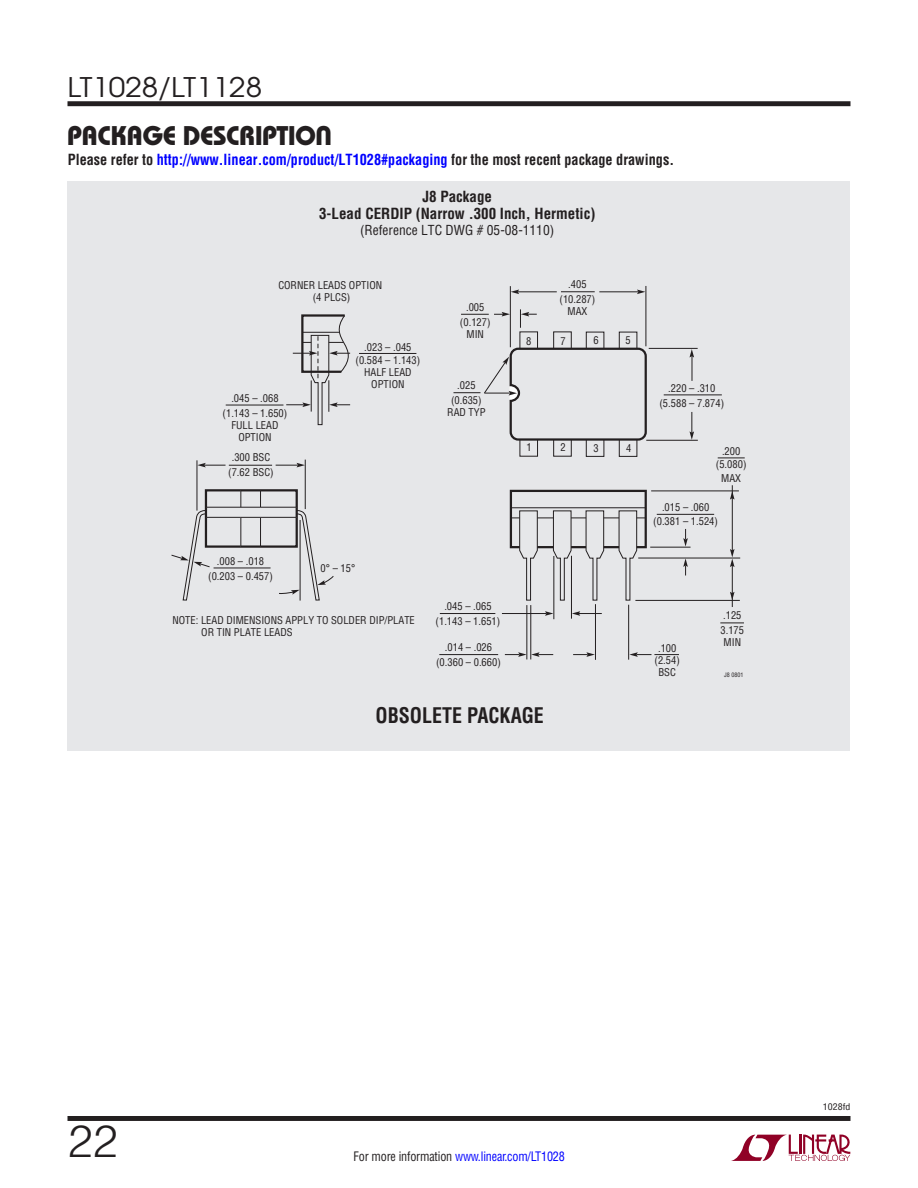
<style>
.page{position:relative;width:918px;height:1188px;background:#fff}
.page>*{position:absolute;margin:0;border:0;box-sizing:border-box;transform-origin:0 0}
.t1{font:300 45px "Helvetica";color:#231f20}
.t2{font:27px "Linear Bauhaus";letter-spacing:-.02em;color:#231f20}
.t3{font:27px "Avant Garde";color:#231f20;scale:1.1 1}
.t4{font:700 21px "Linear Helv Cond";color:#231f20;scale:.95 1}
.t5{font:700 15px "Linear Helv Cond";color:#00f;scale:.95 1}
.t6{font:700 15px/16.5px "Linear Helv Cond";color:#231f20;text-align:center}
.t7{font:13.5px "Linear Helv Cond";color:#231f20}
.t8{font:12.75px "Linear Helv Cond";letter-spacing:-.01em;color:#00f;scale:.95 1}
.t9{font:10.5px/15px "Linear Helv Cond";color:#231f20;text-align:center}
.t10{font:9px "Linear Helv Cond";color:#231f20;scale:1.1 1}
.t11{font:6px "Linear Helv Cond";color:#231f20}
.s1{color:#231f20}
</style>
<div class="page">
<svg style="left:731px;top:1135px;width:119px;height:26px"></svg>
<div style="left:68px;top:101px;width:782px;height:5px;background:#231f20"></div>
<div style="left:68px;top:1116px;width:782px;height:5px;background:#231f20"></div>
<div style="left:68px;top:181px;width:782px;height:570px;background:#e6e7e9"></div>
<div style="left:510px;top:490px;width:137px;height:58px;border:2px solid #231f20"></div>
<hr style="left:511px;top:507px;width:135px;height:1px;background:#231f20">
<hr style="left:511px;top:518px;width:135px;height:1px;background:#231f20">
<hr style="left:651px;top:491px;width:88px;height:1px;background:#231f20">
<hr style="left:638px;top:558px;width:102px;height:1px;background:#231f20">
<hr style="left:635px;top:600px;width:105px;height:1px;background:#231f20">
<hr style="left:732px;top:485px;width:1px;height:67px;background:#231f20">
<svg style="left:720px;top:623px;width:24px;height:1px"></svg>
<hr style="left:527px;top:605px;width:1px;height:54px;background:#231f20">
<hr style="left:531px;top:605px;width:1px;height:54px;background:#231f20">
<hr style="left:554px;top:556px;width:1px;height:63px;background:#231f20">
<hr style="left:571px;top:556px;width:1px;height:63px;background:#231f20">
<hr style="left:439px;top:654px;width:59px;height:1px;background:#231f20">
<svg style="left:718px;top:458px;width:27px;height:1px"></svg>
<hr style="left:657px;top:514px;width:57px;height:1px;background:#231f20">
<hr style="left:595px;top:604px;width:1px;height:56px;background:#231f20">
<hr style="left:628px;top:605px;width:1px;height:55px;background:#231f20">
<hr style="left:650px;top:547px;width:41px;height:1px;background:#231f20">
<hr style="left:732px;top:565px;width:1px;height:42px;background:#231f20">
<svg style="left:553px;top:510px;width:19px;height:91px"></svg>
<svg style="left:519px;top:510px;width:19px;height:91px"></svg>
<svg style="left:585px;top:510px;width:19px;height:91px"></svg>
<svg style="left:618px;top:510px;width:19px;height:91px"></svg>
<div style="left:205px;top:489px;width:93px;height:59px;border:2px solid #231f20"></div>
<hr style="left:206px;top:517px;width:90px;height:1px;background:#231f20">
<svg style="left:240px;top:490px;width:1px;height:17px"></svg>
<svg style="left:240px;top:518px;width:1px;height:28px"></svg>
<svg style="left:260px;top:518px;width:1px;height:29px"></svg>
<hr style="left:206px;top:507px;width:91px;height:1px;background:#231f20">
<hr style="left:197px;top:460px;width:1px;height:51px;background:#231f20">
<hr style="left:305px;top:460px;width:1px;height:49px;background:#231f20">
<hr style="left:214px;top:568px;width:57px;height:1px;background:#231f20">
<hr style="left:229px;top:465px;width:43px;height:1px;background:#231f20">
<svg style="left:260px;top:490px;width:1px;height:17px"></svg>
<div style="left:619px;top:332px;width:18px;height:125px;border:1px solid #231f20"></div>
<div style="left:586px;top:332px;width:18px;height:125px;border:1px solid #231f20"></div>
<div style="left:553px;top:332px;width:19px;height:125px;border:1px solid #231f20"></div>
<div style="left:520px;top:332px;width:18px;height:125px;border:1px solid #231f20"></div>
<div style="left:511px;top:349px;width:135px;height:91px;background:#e6e7e9;border-radius:8px"></div>
<div style="left:510px;top:348px;width:137px;height:93px;border:2px solid #231f20;border-radius:8px"></div>
<hr style="left:646px;top:286px;width:1px;height:60px;background:#231f20">
<hr style="left:649px;top:348px;width:49px;height:1px;background:#231f20">
<hr style="left:646px;top:440px;width:52px;height:1px;background:#231f20">
<hr style="left:510px;top:286px;width:1px;height:61px;background:#231f20">
<hr style="left:664px;top:395px;width:58px;height:1px;background:#231f20">
<hr style="left:561px;top:292px;width:34px;height:1px;background:#231f20">
<hr style="left:226px;top:405px;width:57px;height:1px;background:#231f20">
<hr style="left:359px;top:353px;width:57px;height:1px;background:#231f20">
<hr style="left:440px;top:613px;width:55px;height:1px;background:#231f20">
<svg style="left:286px;top:314px;width:74px;height:111px"></svg>
<svg style="left:171px;top:510px;width:39px;height:91px"></svg>
<svg style="left:279px;top:510px;width:55px;height:91px"></svg>
<svg style="left:197px;top:463px;width:29px;height:4px"></svg>
<svg style="left:276px;top:463px;width:29px;height:4px"></svg>
<hr style="left:502px;top:613px;width:44px;height:1px;background:#231f20">
<svg style="left:545px;top:611px;width:8px;height:5px"></svg>
<svg style="left:572px;top:611px;width:30px;height:5px"></svg>
<svg style="left:505px;top:652px;width:48px;height:5px"></svg>
<svg style="left:629px;top:652px;width:50px;height:5px"></svg>
<svg style="left:683px;top:529px;width:5px;height:18px"></svg>
<svg style="left:730px;top:592px;width:5px;height:8px"></svg>
<svg style="left:730px;top:491px;width:5px;height:9px"></svg>
<svg style="left:690px;top:349px;width:4px;height:32px"></svg>
<svg style="left:520px;top:309px;width:17px;height:19px"></svg>
<hr style="left:518px;top:292px;width:39px;height:1px;background:#231f20">
<svg style="left:511px;top:290px;width:8px;height:4px"></svg>
<hr style="left:599px;top:292px;width:39px;height:1px;background:#231f20">
<svg style="left:637px;top:290px;width:8px;height:4px"></svg>
<svg style="left:461px;top:312px;width:49px;height:5px"></svg>
<svg style="left:453px;top:357px;width:68px;height:46px"></svg>
<svg style="left:690px;top:412px;width:4px;height:28px"></svg>
<svg style="left:730px;top:549px;width:5px;height:18px"></svg>
<svg style="left:683px;top:558px;width:5px;height:18px"></svg>
<svg style="left:573px;top:652px;width:22px;height:5px"></svg>
<h2 class="t3" style="left:68px;top:70px;width:178px">LT1028/LT1128</h2>
<h2 class="t2" style="left:67px;top:119px;width:266px">PACKAGE DESCRIPTION</h2>
<h3 class="t5" style="left:68px;top:150px;width:640px"><span class="s1">Please refer to</span> http://www.linear.com/product/LT1028#packaging <span class="s1">for the most recent package drawings.</span></h3>
<h3 class="t6" style="left:319px;top:188px;width:278px">J8 Package<br>3-Lead CERDIP (Narrow .300 Inch, Hermetic)</h3>
<p class="t7" style="left:360px;top:222px;width:196px">(Reference LTC DWG # 05-08-1110)</p>
<p class="t9" style="left:278px;top:279px;width:105px;line-height:12px">CORNER LEADS OPTION (4 PLCS)</p>
<p class="t9" style="left:223px;top:391px;width:66px">.045 – .068 (1.143 – 1.650)</p>
<p class="t9" style="left:231px;top:419px;width:48px;line-height:12px">FULL LEAD<br>OPTION</p>
<p class="t9" style="left:228px;top:450px;width:47px">.300 BSC (7.62 BSC)</p>
<p class="t9" style="left:356px;top:340px;width:66px;line-height:13.5px">.023 – .045 (0.584 – 1.143)</p>
<p class="t9" style="left:364px;top:366px;width:49px;line-height:12px">HALF LEAD<br>OPTION</p>
<p class="t9" style="left:460px;top:299px;width:32px">.005 (0.127)</p>
<p class="t9" style="left:467px;top:326px;width:19px">MIN</p>
<p class="t9" style="left:451px;top:377px;width:32px">.025 (0.635)</p>
<p class="t9" style="left:447px;top:404px;width:40px">RAD TYP</p>
<p class="t9" style="left:560px;top:277px;width:37px">.405 (10.287)</p>
<p class="t9" style="left:568px;top:304px;width:21px">MAX</p>
<p class="t9" style="left:526px;top:333px;width:7px">8</p>
<p class="t9" style="left:560px;top:333px;width:7px">7</p>
<p class="t9" style="left:593px;top:333px;width:7px">6</p>
<p class="t9" style="left:626px;top:333px;width:7px">5</p>
<p class="t9" style="left:527px;top:440px;width:7px">1</p>
<p class="t9" style="left:560px;top:440px;width:7px">2</p>
<p class="t9" style="left:593px;top:440px;width:7px">3</p>
<p class="t9" style="left:626px;top:441px;width:7px">4</p>
<p class="t9" style="left:208px;top:553px;width:66px">.008 – .018 (0.203 – 0.457)</p>
<p class="t9" style="left:321px;top:561px;width:36px">0° – 15°</p>
<p class="t9" style="left:444px;top:598px;width:49px">.045 – .065</p>
<p class="t9" style="left:172px;top:613px;width:244px">NOTE: LEAD DIMENSIONS APPLY TO SOLDER DIP/PLATE</p>
<p class="t9" style="left:436px;top:613px;width:66px">(1.143 – 1.651)</p>
<p class="t9" style="left:201px;top:625px;width:93px">OR TIN PLATE LEADS</p>
<p class="t9" style="left:436px;top:639px;width:66px">.014 – .026 (0.360 – 0.660)</p>
<h3 class="t4" style="left:376px;top:703px;width:179px">OBSOLETE PACKAGE</h3>
<p class="t9" style="left:659px;top:380px;width:66px">.220 – .310 (5.588 – 7.874)</p>
<p class="t9" style="left:716px;top:444px;width:32px;line-height:13.5px">.200 (5.080)<br>MAX</p>
<p class="t9" style="left:653px;top:501px;width:66px;line-height:13.5px">.015 – .060 (0.381 – 1.524)</p>
<p class="t9" style="left:655px;top:643px;width:27px;line-height:12px">.100 (2.54)<br>BSC</p>
<p class="t9" style="left:721px;top:607px;width:25px;text-align:left">.125<br>3.175</p>
<p class="t9" style="left:724px;top:634px;width:19px">MIN</p>
<p class="t11" style="left:724px;top:671px;width:21px">J8 0801</p>
<h1 class="t1" style="left:68px;top:1113px;width:52px">22</h1>
<p class="t8" style="left:354px;top:1148px;width:224px"><span class="s1">For more information</span> www.linear.com/LT1028</p>
<p class="t10" style="left:823px;top:1102px;width:27px">1028fd</p>
</div>
